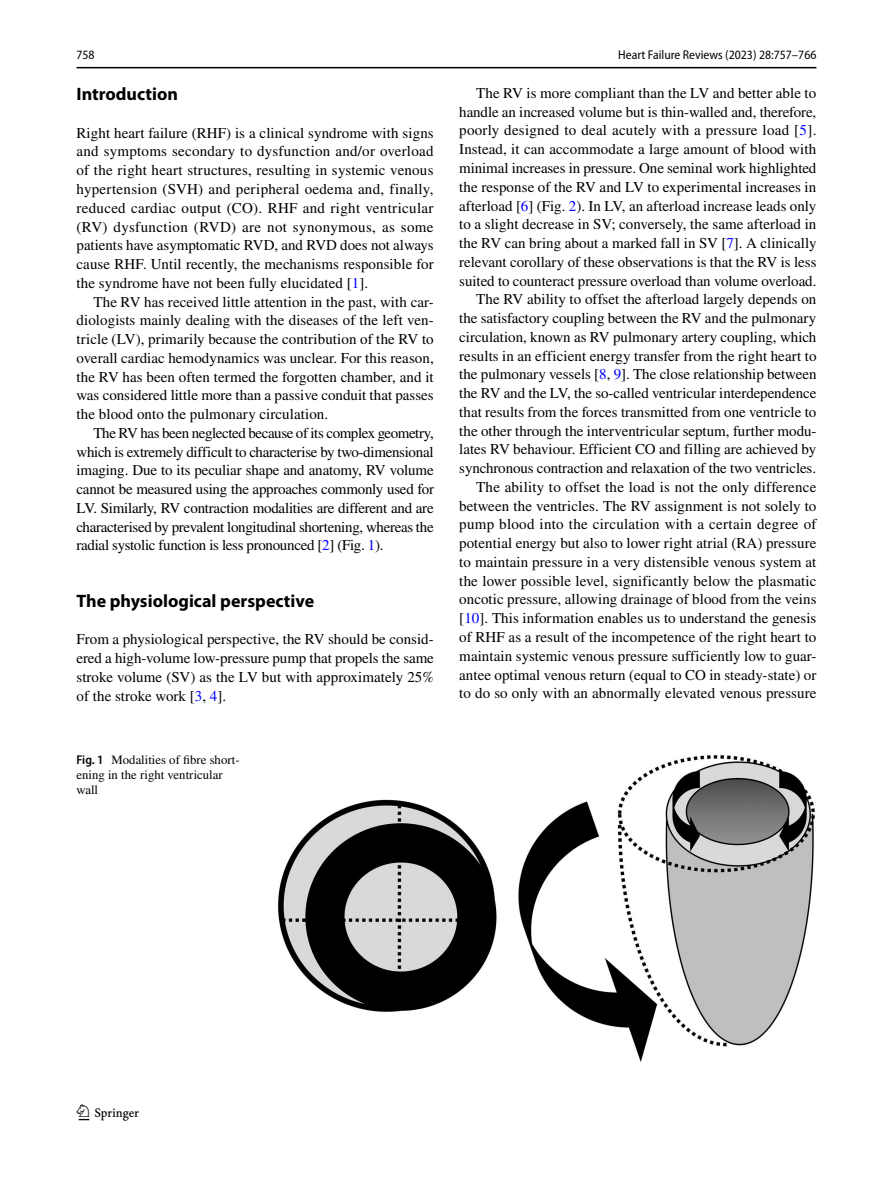
<style>
.page{position:relative;width:893px;height:1187px;background:#fff}
.page>*{position:absolute;margin:0;border:0;box-sizing:border-box;transform-origin:0 0}
.t1{font:22.5px "Springnew Regular 2";color:#000}
.t2{font:700 18px "Myriad Pro";color:#000}
.t3{font:15px/18.8px "STIX";letter-spacing:.005em;color:#000;text-align:justify}
.t4{font:12.75px/15px "STIX";color:#000}
.t5{font:semi-condensed 12.75px "Myriad Pro";color:#000}
.s1{color:#00f}
.s2{font-family:"Myriad Pro";font-weight:600;font-stretch:semi-condensed}
</style>
<div class="page">
<hr style="left:77px;top:67px;width:739px;height:1px;background:#000">
<img style="left:278px;top:755px;width:537px;height:307px">
<p class="t5" style="left:77px;top:48px;width:20px">758</p>
<p class="t5" style="left:618px;top:48px;width:200px">Heart Failure Reviews (2023) 28:757–766</p>
<p class="t2" style="left:77px;top:82px;width:103px">Introduction</p>
<p class="t3" style="left:77px;top:124px;width:359px">Right heart failure (RHF) is a clinical syndrome with signs and symptoms secondary to dysfunction and/or overload of the right heart structures, resulting in systemic venous hypertension (SVH) and peripheral oedema and, finally, reduced cardiac output (CO). RHF and right ventricular (RV) dysfunction (RVD) are not synonymous, as some patients have asymptomatic RVD, and RVD does not always cause RHF. Until recently, the mechanisms responsible for the syndrome have not been fully elucidated [<span class="s1">1</span>].</p>
<p class="t3" style="left:77px;top:293px;width:359px;text-indent:17px">The RV has received little attention in the past, with car&shy;diologists mainly dealing with the diseases of the left ven&shy;tricle (LV), primarily because the contribution of the RV to overall cardiac hemodynamics was unclear. For this reason, the RV has been often termed the forgotten chamber, and it was considered little more than a passive conduit that passes the blood onto the pulmonary circulation.</p>
<p class="t3" style="left:77px;top:424px;width:359px;text-indent:17px">The RV has been neglected because of its complex geometry, which is extremely difficult to characterise by two-dimensional imaging. Due to its peculiar shape and anatomy, RV volume cannot be measured using the approaches commonly used for LV. Similarly, RV contraction modalities are different and are characterised by prevalent longitudinal shortening, whereas the radial systolic function is less pronounced [<span class="s1">2</span>] (Fig. <span class="s1">1</span>).</p>
<p class="t2" style="left:77px;top:589px;width:239px">The physiological perspective</p>
<p class="t3" style="left:77px;top:630px;width:359px">From a physiological perspective, the RV should be consid&shy;ered a high-volume low-pressure pump that propels the same stroke volume (SV) as the LV but with approximately 25% of the stroke work [<span class="s1">3</span>, <span class="s1">4</span>].</p>
<p class="t4" style="left:77px;top:752px;width:165px"><span class="s2">Fig. 1</span> Modalities of fibre short&shy;ening in the right ventricular wall</p>
<p class="t3" style="left:459px;top:84px;width:359px;text-align:right">The RV is more compliant than the LV and better able to handle an increased volume but is thin-walled and, therefore, poorly designed to deal acutely with a pressure load [<span class="s1">5</span>].<br>Instead, it can accommodate a large amount of blood with minimal increases in pressure. One seminal work highlighted the response of the RV and LV to experimental increases in afterload [<span class="s1">6</span>] (Fig. <span class="s1">2</span>). In LV, an afterload increase leads only to a slight decrease in SV; conversely, the same afterload in the RV can bring about a marked fall in SV [<span class="s1">7</span>]. A clinically relevant corollary of these observations is that the RV is less suited to counteract pressure overload than volume overload.<br>The RV ability to offset the afterload largely depends on the satisfactory coupling between the RV and the pulmonary circulation, known as RV pulmonary artery coupling, which results in an efficient energy transfer from the right heart to the pulmonary vessels [<span class="s1">8</span>, <span class="s1">9</span>]. The close relationship between the RV and the LV, the so-called ventricular interdependence that results from the forces transmitted from one ventricle to the other through the interventricular septum, further modu&shy;lates RV behaviour. Efficient CO and filling are achieved by synchronous contraction and relaxation of the two ventricles.<br>The ability to offset the load is not the only difference between the ventricles. The RV assignment is not solely to pump blood into the circulation with a certain degree of potential energy but also to lower right atrial (RA) pressure to maintain pressure in a very distensible venous system at the lower possible level, significantly below the plasmatic oncotic pressure, allowing drainage of blood from the veins [<span class="s1">10</span>]. This information enables us to understand the genesis of RHF as a result of the incompetence of the right heart to maintain systemic venous pressure sufficiently low to guar&shy;antee optimal venous return (equal to CO in steady-state) or to do so only with an abnormally elevated venous pressure</p>
<h1 class="t1" style="left:79px;top:1104px;width:62px">1 3</h1>
</div>
